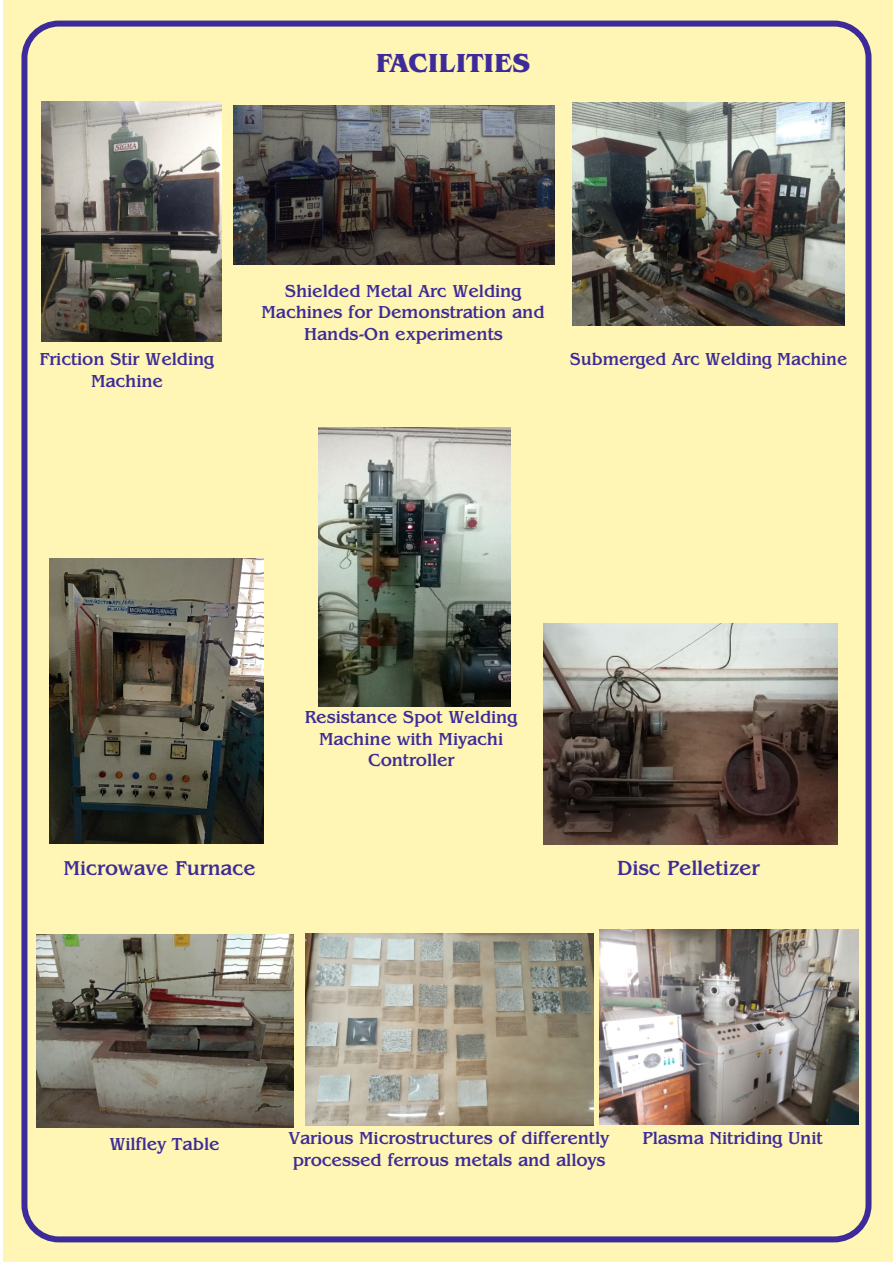
<style>
.page{position:relative;width:893px;height:1263px;background:#fff}
.page>*{position:absolute;margin:0;border:0;box-sizing:border-box;transform-origin:0 0}
.t1{font:700 27px "Benguiat IT Cby BT";color:#3c2b99}
.t2{font:700 21.15px "Benguiat";color:#3c2b99}
.t3{font:700 20.7px "Benguiat";color:#3c2b99}
.t4{font:700 18px/21.6px "Benguiat";color:#3c2b99;text-align:center}
</style>
<div class="page">
<div style="left:3px;top:0;width:890px;height:1262px;background:#fff5b4"></div>
<div style="left:21px;top:21px;width:850px;height:1221px;border:6px solid #3c2b99;border-radius:34px"></div>
<img style="left:42px;top:102px;width:180px;height:240px">
<img style="left:233px;top:106px;width:322px;height:158px">
<img style="left:572px;top:103px;width:273px;height:222px">
<img style="left:49px;top:558px;width:214px;height:285px">
<img style="left:318px;top:427px;width:192px;height:280px">
<img style="left:544px;top:623px;width:294px;height:221px">
<img style="left:37px;top:934px;width:257px;height:193px">
<img style="left:305px;top:934px;width:288px;height:191px">
<img style="left:599px;top:929px;width:260px;height:195px">
<h1 class="t1" style="left:376px;top:52px;width:156px">FACILITIES</h1>
<p class="t4" style="left:39px;top:350px;width:176px">Friction Stir Welding<br>Machine</p>
<p class="t4" style="left:262px;top:281px;width:284px">Shielded Metal Arc Welding<br>Machines for Demonstration and<br>Hands-On experiments</p>
<p class="t4" style="left:570px;top:350px;width:279px">Submerged Arc Welding Machine</p>
<p class="t3" style="left:64px;top:860px;width:193px">Microwave Furnace</p>
<p class="t4" style="left:305px;top:708px;width:214px">Resistance Spot Welding<br>Machine with Miyachi<br>Controller</p>
<p class="t2" style="left:617px;top:860px;width:144px">Disc Pelletizer</p>
<p class="t4" style="left:109px;top:1135px;width:112px">Wilfley Table</p>
<p class="t4" style="left:288px;top:1129px;width:322px;text-align:left">Various Microstructures of differently processed ferrous metals and alloys</p>
<p class="t4" style="left:643px;top:1129px;width:181px">Plasma Nitriding Unit</p>
</div>
